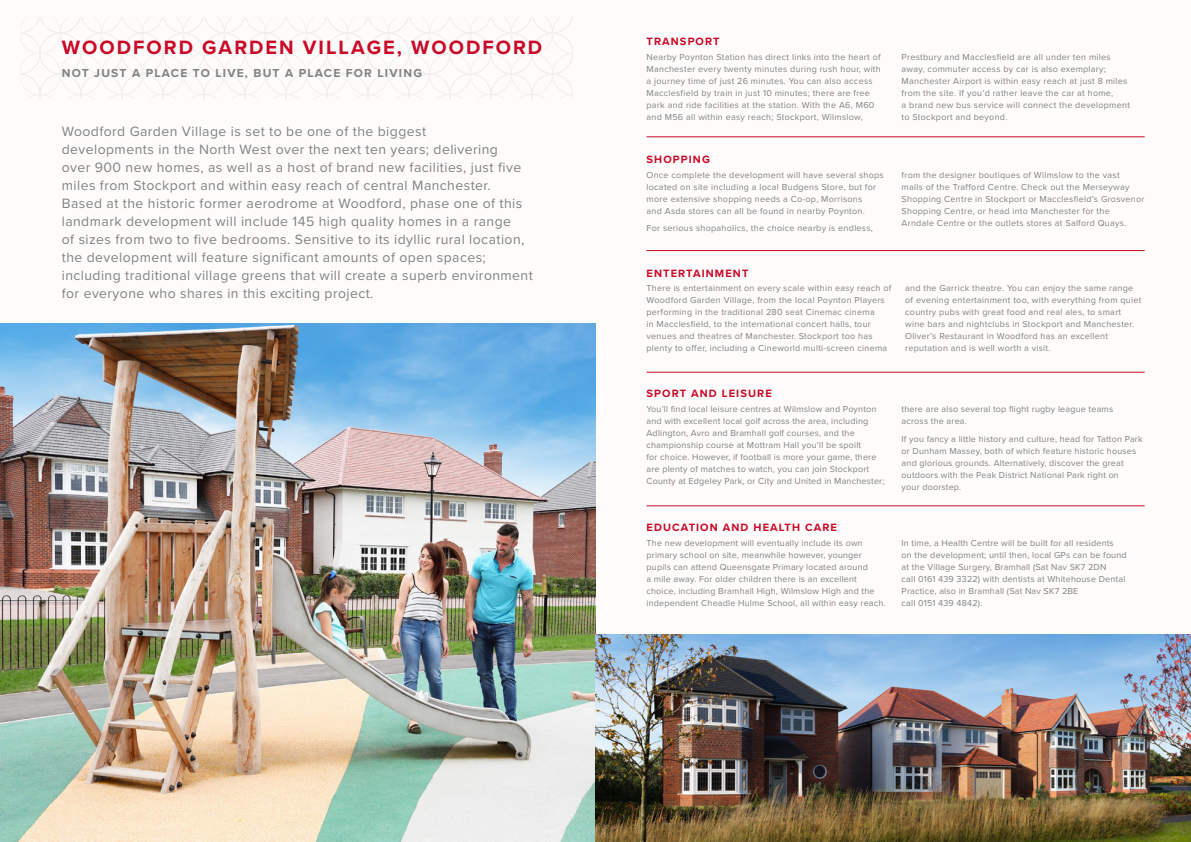
<style>
.page{position:relative;width:1191px;height:842px;background:#fff}
.page>*{position:absolute;margin:0;border:0;box-sizing:border-box;transform-origin:0 0}
.t1{font:700 20px "Proxima Nova";letter-spacing:.1em;color:#ca0928}
.t2{font:14px/18px "Proxima Nova";letter-spacing:.03em;color:#828282}
.t3{font:700 12px "Proxima Nova";letter-spacing:.1em;color:#828282}
.t4{font:700 11px "Proxima Nova";letter-spacing:.1em;color:#ca0928}
.t5{font:9px/12px "Proxima Nova";letter-spacing:.03em;color:#828282}
</style>
<div class="page">
<div style="left:595px;top:0;width:596px;height:634px;background:#fdfcfb"></div>
<div style="left:0;top:0;width:595px;height:842px;background:#fdfcfb"></div>
<img style="left:0;top:323px;width:595px;height:519px">
<img style="left:595px;top:634px;width:596px;height:208px">
<hr style="left:646px;top:506px;width:498px;height:1px;background:#ca0928">
<hr style="left:646px;top:372px;width:498px;height:1px;background:#ca0928">
<hr style="left:646px;top:250px;width:498px;height:1px;background:#ca0928">
<hr style="left:646px;top:137px;width:498px;height:1px;background:#ca0928">
<h1 class="t1" style="left:62px;top:32px;width:482px">WOODFORD GARDEN VILLAGE, WOODFORD</h1>
<h3 class="t3" style="left:62px;top:64px;width:362px">NOT JUST A PLACE TO LIVE, BUT A PLACE FOR LIVING</h3>
<p class="t2" style="left:62px;top:121px;width:472px">Woodford Garden Village is set to be one of the biggest<br>developments in the North West over the next ten years; delivering<br>over 900 new homes, as well as a host of brand new facilities, just five miles from Stockport and within easy reach of central Manchester.<br>Based at the historic former aerodrome at Woodford, phase one of this landmark development will include 145 high quality homes in a range<br>of sizes from two to five bedrooms. Sensitive to its idyllic rural location, the development will feature significant amounts of open spaces; including traditional village greens that will create a superb environment for everyone who shares in this exciting project.</p>
<p class="t4" style="left:646px;top:33px;width:75px">TRANSPORT</p>
<p class="t5" style="left:646px;top:50px;width:236px">Nearby Poynton Station has direct links into the heart of Manchester every twenty minutes during rush hour, with a journey time of just 26 minutes. You can also access Macclesfield by train in just 10 minutes; there are free park and ride facilities at the station. With the A6, M60 and M56 all within easy reach; Stockport, Wilmslow,</p>
<p class="t5" style="left:901px;top:50px;width:230px">Prestbury and Macclesfield are all under ten miles away, commuter access by car is also exemplary; Manchester Airport is within easy reach at just 8 miles from the site. If you’d rather leave the car at home,<br>a brand new bus service will connect the development to Stockport and beyond.</p>
<p class="t4" style="left:646px;top:151px;width:65px">SHOPPING</p>
<p class="t5" style="left:646px;top:168px;width:239px">Once complete the development will have several shops located on site including a local Budgens Store, but for more extensive shopping needs a Co-op, Morrisons<br>and Asda stores can all be found in nearby Poynton.</p>
<p class="t5" style="left:646px;top:222px;width:228px">For serious shopaholics, the choice nearby is endless,</p>
<p class="t5" style="left:901px;top:168px;width:244px">from the designer boutiques of Wilmslow to the vast<br>malls of the Trafford Centre. Check out the Merseyway Shopping Centre in Stockport or Macclesfield’s Grosvenor Shopping Centre, or head into Manchester for the Arndale Centre or the outlets stores at Salford Quays.</p>
<p class="t4" style="left:646px;top:265px;width:103px">ENTERTAINMENT</p>
<p class="t5" style="left:646px;top:282px;width:246px">There is entertainment on every scale within easy reach of Woodford Garden Village, from the local Poynton Players performing in the traditional 280 seat Cinemac cinema<br>in Macclesfield, to the international concert halls, tour venues and theatres of Manchester. Stockport too has plenty to offer, including a Cineworld multi-screen cinema</p>
<p class="t5" style="left:905px;top:282px;width:238px">and the Garrick theatre. You can enjoy the same range of evening entertainment too, with everything from quiet country pubs with great food and real ales, to smart wine bars and nightclubs in Stockport and Manchester.<br>Oliver’s Restaurant in Woodford has an excellent reputation and is well worth a visit.</p>
<p class="t4" style="left:646px;top:386px;width:127px">SPORT AND LEISURE</p>
<p class="t5" style="left:646px;top:403px;width:239px">You’ll find local leisure centres at Wilmslow and Poynton and with excellent local golf across the area, including Adlington, Avro and Bramhall golf courses, and the championship course at Mottram Hall you’ll be spoilt<br>for choice. However, if football is more your game, there are plenty of matches to watch, you can join Stockport County at Edgeley Park, or City and United in Manchester;</p>
<p class="t5" style="left:901px;top:403px;width:213px">there are also several top flight rugby league teams across the area.</p>
<p class="t5" style="left:901px;top:432px;width:243px">If you fancy a little history and culture, head for Tatton Park or Dunham Massey, both of which feature historic houses and glorious grounds. Alternatively, discover the great outdoors with the Peak District National Park right on<br>your doorstep.</p>
<p class="t4" style="left:646px;top:519px;width:192px">EDUCATION AND HEALTH CARE</p>
<p class="t5" style="left:646px;top:536px;width:241px">The new development will eventually include its own primary school on site, meanwhile however, younger pupils can attend Queensgate Primary located around<br>a mile away. For older children there is an excellent choice, including Bramhall High, Wilmslow High and the independent Cheadle Hulme School, all within easy reach.</p>
<p class="t5" style="left:901px;top:536px;width:227px">In time, a Health Centre will be built for all residents<br>on the development; until then, local GPs can be found at the Village Surgery, Bramhall (Sat Nav SK7 2DN<br>call 0161 439 3322) with dentists at Whitehouse Dental Practice, also in Bramhall (Sat Nav SK7 2BE<br>call 0151 439 4842).</p>
</div>
